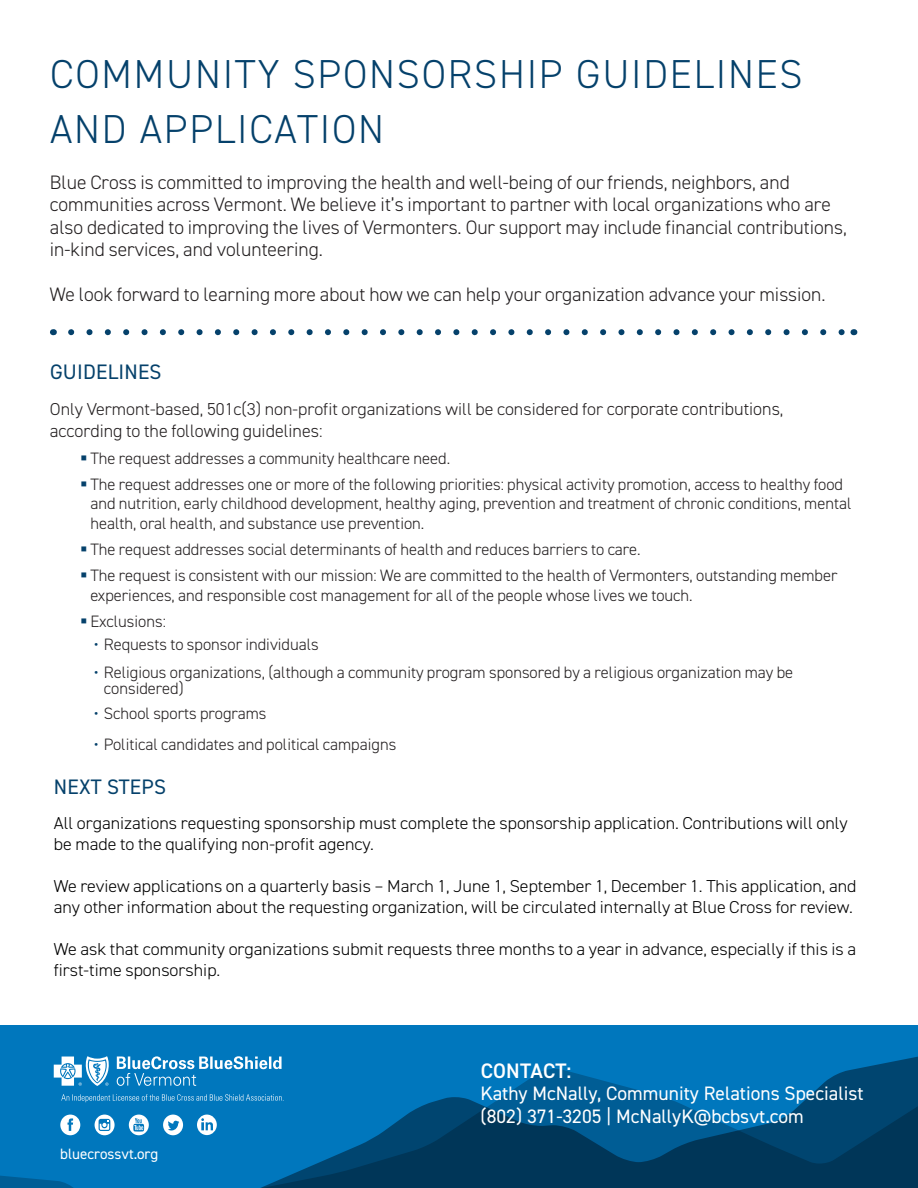
<style>
.page{position:relative;width:918px;height:1188px;background:#fff}
.page>*{position:absolute;margin:0;border:0;box-sizing:border-box;transform-origin:0 0}
.Upper_and_Lower_Ligh{font:300 40.5px/55.5px "DIN2014";letter-spacing:.045em;color:#05416b}
.ALL_CAPS_subhead{font:21px "DIN2014";letter-spacing:.01em;color:#05416b}
.ALL_CAPS_subhead-2{font:600 21px "DIN2014";letter-spacing:.005em;color:#fff}
.t1{font:300 19.5px/22.5px "DIN2014";color:#231f20}
.ALL_CAPS_subhead-3{font:19.5px/22.5px "DIN2014";color:#fff}
.t2{font:300 18px "DIN2014";color:#231f20}
.t3{font:300 17.25px/21px "DIN2014";color:#000;scale:1.04 1}
.t4{font:300 17.25px "DIN2014";color:#231f20;scale:1.04 1}
.t5{font:300 16.5px/19.5px "DIN2014";color:#231f20}
.body_copy__white{font:15px "DIN2014";color:#fff}
.s1{font-size:18px}
.s2{color:#05416b}
</style>
<div class="page">
<div style="left:0;top:1025px;width:918px;height:163px;background:#0077bd"></div>
<svg style="left:0;top:1069px;width:918px;height:119px"></svg>
<svg style="left:61px;top:1094px;width:223px;height:8px"></svg>
<svg style="left:117px;top:1056px;width:165px;height:30px"></svg>
<svg style="left:54px;top:1056px;width:55px;height:30px"></svg>
<svg style="left:60px;top:1115px;width:20px;height:20px"></svg>
<svg style="left:163px;top:1115px;width:20px;height:20px"></svg>
<svg style="left:95px;top:1115px;width:20px;height:20px"></svg>
<svg style="left:129px;top:1115px;width:20px;height:20px"></svg>
<svg style="left:197px;top:1115px;width:20px;height:20px"></svg>
<svg style="left:71px;top:329px;width:773px;height:6px"></svg>
<p class="Upper_and_Lower_Ligh" style="left:50px;top:46px;width:754px">COMMUNITY SPONSORSHIP GUIDELINES<br>AND APPLICATION</p>
<p class="t1" style="left:50px;top:171px;width:799px">Blue Cross is committed to improving the health and well-being of our friends, neighbors, and communities across Vermont. We believe it’s important to partner with local organizations who are also dedicated to improving the lives of Vermonters. Our support may include financial contributions, in-kind services, and volunteering.</p>
<p class="t1" style="left:50px;top:283px;width:777px">We look forward to learning more about how we can help your organization advance your mission.</p>
<p class="ALL_CAPS_subhead" style="left:50px;top:359px;width:113px">GUIDELINES</p>
<p class="t4" style="left:50px;top:398px;width:707px">Only Vermont-based, 501c(3) non-profit organizations will be considered for <span class="s1">corporate contributions,</span></p>
<p class="t2" style="left:50px;top:420px;width:274px">according to the following guidelines:</p>
<p class="t5" style="left:90px;top:448px;width:361px">The request addresses a community healthcare need.</p>
<p class="t5" style="left:90px;top:475px;width:763px">The request addresses one or more of the following priorities: physical activity promotion, access to healthy food and nutrition, early childhood development, healthy aging, prevention and treatment of chronic conditions, mental health, oral health, and substance use prevention.</p>
<p class="t5" style="left:90px;top:540px;width:552px">The request addresses social determinants of health and reduces barriers to care.</p>
<p class="t5" style="left:90px;top:566px;width:748px">The request is consistent with our mission: We are committed to the health of Vermonters, outstanding member experiences, and responsible cost management for all of the people whose lives we touch.</p>
<p class="t5" style="left:90px;top:612px;width:77px">Exclusions:</p>
<p class="t5" style="left:94px;top:635px;width:227px"><span class="s2">•</span> Requests to sponsor individuals</p>
<p class="t5" style="left:104px;top:664px;width:691px;line-height:16.5px;text-indent:-10px"><span class="s2">•</span> Religious organizations, (although a community program sponsored by a religious organization may be considered)</p>
<p class="t5" style="left:94px;top:704px;width:174px"><span class="s2">•</span> School sports programs</p>
<p class="t5" style="left:94px;top:734px;width:304px"><span class="s2">•</span> Political candidates and political campaigns</p>
<p class="ALL_CAPS_subhead" style="left:54px;top:774px;width:114px">NEXT STEPS</p>
<p class="t3" style="left:54px;top:812px;width:765px">All organizations requesting sponsorship must complete the sponsorship application. Contributions will only be made to the qualifying non-profit agency.</p>
<p class="t3" style="left:54px;top:875px;width:773px">We review applications on a quarterly basis – March 1, June 1, September 1, December 1. This application, and any other information about the requesting organization, will be circulated internally at Blue Cross for review.</p>
<p class="t3" style="left:54px;top:938px;width:773px">We ask that community organizations submit requests three months to a year in advance, especially if this is a first-time sponsorship.</p>
<p class="body_copy__white" style="left:60px;top:1144px;width:100px">bluecrossvt.org</p>
<p class="ALL_CAPS_subhead-2" style="left:481px;top:1057px;width:92px">CONTACT:</p>
<p class="ALL_CAPS_subhead-3" style="left:481px;top:1082px;width:385px">Kathy McNally, Community Relations Specialist (802) 371-3205 | McNallyK@bcbsvt.com</p>
</div>
